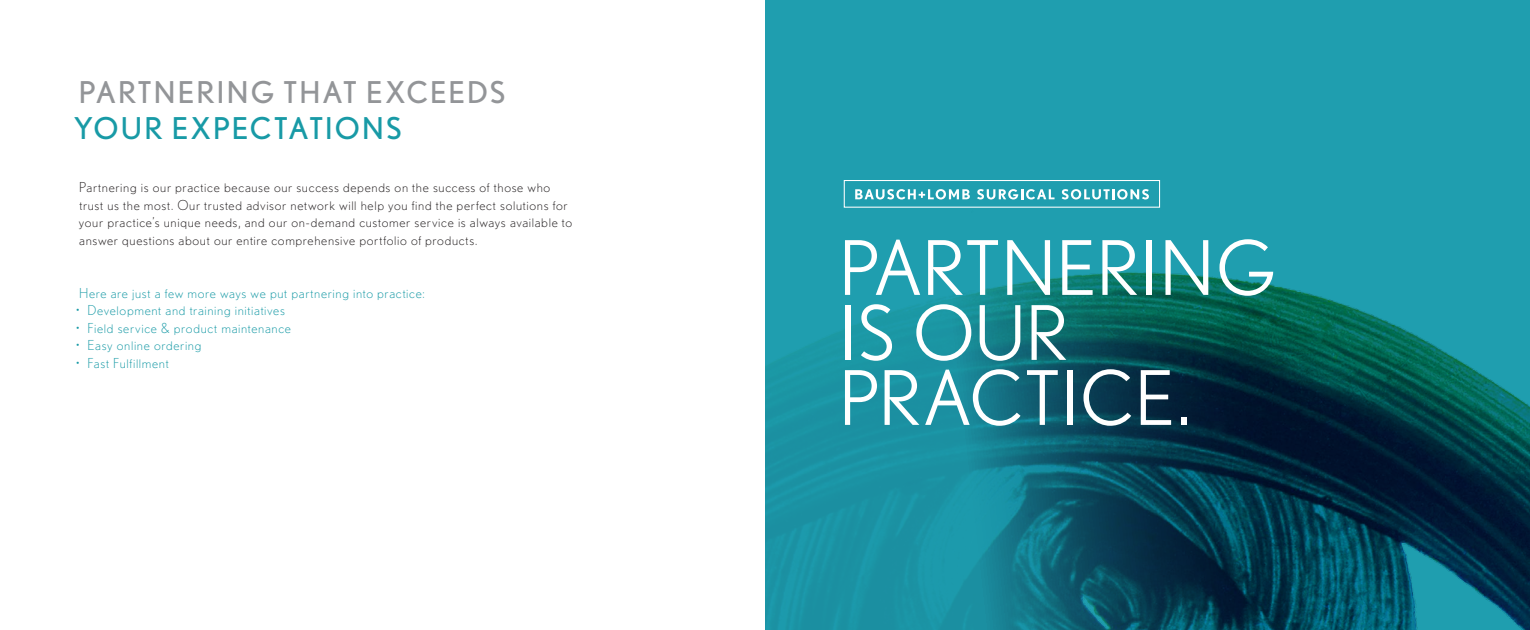
<style>
.page{position:relative;width:1530px;height:630px;background:#fff}
.page>*{position:absolute;margin:0;border:0;box-sizing:border-box;transform-origin:0 0}
.t1{font:75px/65px "Nobel";letter-spacing:.01em;color:#fff}
.t2{font:30px "Nobel BL";letter-spacing:.065em;color:#939598}
.t3{font:30px "Nobel BL";letter-spacing:.065em;color:#189aa6}
.t4{font:300 13.75px/17.5px "Nobel BL";letter-spacing:.045em;color:#231f20}
.t5{font:300 13.75px "Nobel BL";letter-spacing:.045em;color:#189aa6}
</style>
<div class="page">
<svg style="left:765px;top:0;width:765px;height:630px;background:#157d8c"></svg>
<svg style="left:855px;top:189px;width:115px;height:10px"></svg>
<svg style="left:977px;top:189px;width:78px;height:10px"></svg>
<svg style="left:1062px;top:189px;width:87px;height:10px"></svg>
<div style="left:844px;top:180px;width:316px;height:28px;border:1px solid #fff"></div>
<p class="t2" style="left:79px;top:75px;width:428px">PARTNERING THAT EXCEEDS</p>
<p class="t3" style="left:74px;top:111px;width:330px">YOUR EXPECTATIONS</p>
<p class="t4" style="left:79px;top:178px;width:495px">Partnering is our practice because our success depends on the success of those who trust us the most. Our trusted advisor network will help you find the perfect solutions for your practice’s unique needs, and our on-demand customer service is always available to answer questions about our entire comprehensive portfolio of products.</p>
<p class="t5" style="left:79px;top:285px;width:347px">Here are just a few more ways we put partnering into practice:</p>
<p class="t5" style="left:76px;top:303px;width:211px">• Development and training initiatives</p>
<p class="t5" style="left:76px;top:320px;width:217px">• Field service &amp; product maintenance</p>
<p class="t5" style="left:76px;top:338px;width:127px">• Easy online ordering</p>
<p class="t5" style="left:76px;top:355px;width:94px">• Fast Fulfillment</p>
<p class="t1" style="left:839px;top:235px;width:438px">PARTNERING<br>IS OUR<br>PRACTICE.</p>
</div>
